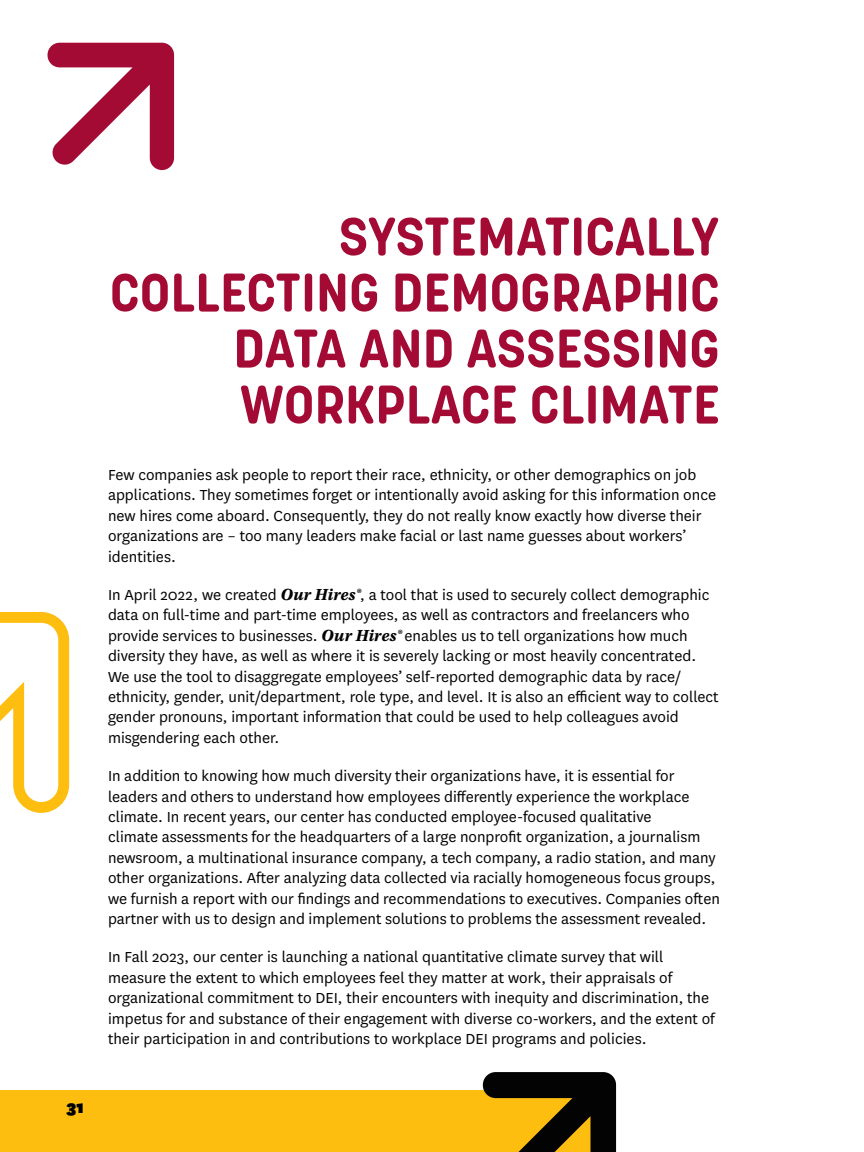
<style>
.page{position:relative;width:864px;height:1152px;background:#fff}
.page>*{position:absolute;margin:0;border:0;box-sizing:border-box;transform-origin:0 0}
.Secondary_headers{font:700 54px/56px "Korolev Rounded";color:#a30b35;text-align:right}
.t1{font:900 20px "National";color:#000}
._8_5_body{font:17px/20.4px "National";color:#040304}
.s1{font-family:"Utopia Std Bold Capt It"}
</style>
<div class="page">
<div style="left:0;top:1090px;width:611px;height:62px;background:#febe10"></div>
<svg style="left:0;top:612px;width:69px;height:201px"></svg>
<svg style="left:483px;top:1072px;width:133px;height:80px"></svg>
<svg style="left:48px;top:43px;width:126px;height:127px"></svg>
<p class="t1" style="left:66px;top:1093px;width:19px">31</p>
<p class="Secondary_headers" style="left:110px;top:209px;width:612px">SYSTEMATICALLY<br>COLLECTING DEMOGRAPHIC<br>DATA AND ASSESSING<br>WORKPLACE CLIMATE</p>
<p class="_8_5_body" style="left:108px;top:464px;width:610px">Few companies ask people to report their race, ethnicity, or other demographics on job applications. They sometimes forget or intentionally avoid asking for this information once new hires come aboard. Consequently, they do not really know exactly how diverse their organizations are – too many leaders make facial or last name guesses about workers’ identities.</p>
<p class="_8_5_body" style="left:108px;top:584px;width:612px">In April 2022, we created <span class="s1">Our Hires®</span>, a tool that is used to securely collect demographic data on full-time and part-time employees, as well as contractors and freelancers who provide services to businesses. <span class="s1">Our Hires®</span> enables us to tell organizations how much diversity they have, as well as where it is severely lacking or most heavily concentrated.<br>We use the tool to disaggregate employees’ self-reported demographic data by race/ ethnicity, gender, unit/department, role type, and level. It is also an efficient way to collect gender pronouns, important information that could be used to help colleagues avoid misgendering each other.</p>
<p class="_8_5_body" style="left:108px;top:765px;width:613px">In addition to knowing how much diversity their organizations have, it is essential for leaders and others to understand how employees differently experience the workplace climate. In recent years, our center has conducted employee-focused qualitative<br>climate assessments for the headquarters of a large nonprofit organization, a journalism newsroom, a multinational insurance company, a tech company, a radio station, and many other organizations. After analyzing data collected via racially homogeneous focus groups, we furnish a report with our findings and recommendations to executives. Companies often partner with us to design and implement solutions to problems the assessment revealed.</p>
<p class="_8_5_body" style="left:108px;top:946px;width:608px">In Fall 2023, our center is launching a national quantitative climate survey that will measure the extent to which employees feel they matter at work, their appraisals of organizational commitment to DEI, their encounters with inequity and discrimination, the impetus for and substance of their engagement with diverse co-workers, and the extent of their participation in and contributions to workplace DEI programs and policies.</p>
</div>
